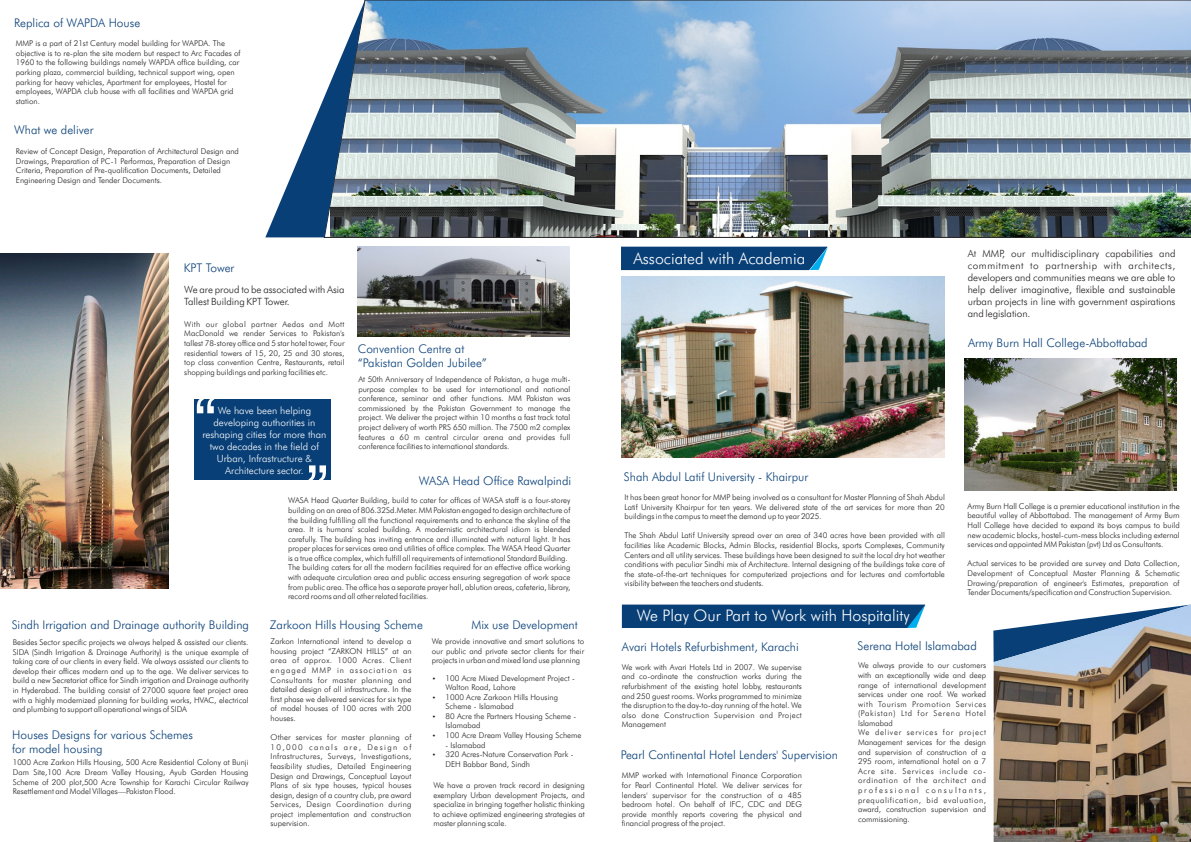
<style>
.page{position:relative;width:1191px;height:842px;background:#fff}
.page>*{position:absolute;margin:0;border:0;box-sizing:border-box;transform-origin:0 0}
.t1{font:69.2px "Arial";color:#fff}
.t2{font:300 16px "Futura BT";color:#fff}
.t3{font:300 12px/14.4px "Futura BT";color:#083f77}
.t4{font:300 10px/12px "Futura BT";color:#231f20}
.t5{font:300 10px/12px "Futura BT";color:#fff;text-align:center}
.t6{font:300 8px/9.6px "Futura BT";color:#231f20;text-align:justify}
</style>
<div class="page">
<img style="left:324px;top:0;width:867px;height:238px">
<img style="left:0;top:254px;width:169px;height:334px">
<img style="left:357px;top:246px;width:212px;height:90px">
<img style="left:621px;top:277px;width:323px;height:181px">
<img style="left:964px;top:358px;width:212px;height:133px">
<svg style="left:265px;top:0;width:100px;height:237px"></svg>
<div style="left:195px;top:399px;width:136px;height:80px;background:#083f77"></div>
<img style="left:993px;top:605px;width:198px;height:237px">
<div style="left:622px;top:605px;width:303px;height:23px;background:#083f77"></div>
<div style="left:621px;top:247px;width:206px;height:23px;background:#083f77"></div>
<h3 class="t3" style="left:14px;top:16px;width:128px">Replica of WAPDA House</h3>
<p class="t6" style="left:16px;top:39px;width:226px;text-align:left">MMP is a part of 21st Century model building for WAPDA. The objective is to re-plan the site modern but respect to Arc Facades of 1960 to the following buildings namely WAPDA office building, car parking plaza, commercial building, technical support wing, open parking for heavy vehicles, Apartment for employees, Hostel for employees, WAPDA club house with all facilities and WAPDA grid station.</p>
<h3 class="t3" style="left:14px;top:124px;width:81px">What we deliver</h3>
<p class="t6" style="left:16px;top:147px;width:224px;text-align:left">Review of Concept Design, Preparation of Architectural Design and Drawings, Preparation of PC-1 Performas, Preparation of Design Criteria, Preparation of Pre-qualification Documents, Detailed Engineering Design and Tender Documents.</p>
<h3 class="t3" style="left:184px;top:262px;width:52px">KPT Tower</h3>
<p class="t4" style="left:184px;top:284px;width:162px">We are proud to be associated with Asia<br>Tallest Building KPT Tower.</p>
<p class="t6" style="left:184px;top:320px;width:162px">With our global partner Aedas and Mott MacDonald we render Services to Pakistan's tallest 78-storey office and 5 star hotel tower, Four residential towers of 15, 20, 25 and 30 stores, top class convention Centre, Restaurants, retail shopping buildings and parking facilities etc.</p>
<h1 class="t1" style="left:194px;top:397px;width:25px">“</h1>
<p class="t5" style="left:202px;top:405px;width:126px">We have been helping developing authorities in reshaping cities for more than two decades in the field of<br>Urban, Infrastructure &amp;<br>Architecture sector.</p>
<h1 class="t1" style="left:329px;top:482px;width:25px;rotate:-180deg">“</h1>
<h3 class="t3" style="left:358px;top:342px;width:131px">Convention Centre at “Pakistan Golden Jubilee”</h3>
<p class="t6" style="left:358px;top:375px;width:214px">At 50th Anniversary of Independence of Pakistan, a huge multi&shy;purpose complex to be used for international and national conference, seminar and other functions. MM Pakistan was commissioned by the Pakistan Government to manage the project. We deliver the project within 10 months a fast track total project delivery of worth PRS 650 million. The 7500 m2 complex features a 60 m central circular arena and provides full conference facilities to international standards.</p>
<h3 class="t3" style="left:419px;top:474px;width:154px">WASA Head Office Rawalpindi</h3>
<h3 class="t3" style="left:12px;top:618px;width:239px">Sindh Irrigation and Drainage authority Building</h3>
<p class="t6" style="left:13px;top:638px;width:237px">Besides Sector specific projects we always helped &amp; assisted our clients.<br>SIDA (Sindh Irrigation &amp; Drainage Authority) is the unique example of taking care of our clients in every field. We always assisted our clients to develop their offices modern and up to the age. We deliver services to build a new Secretariat office for Sindh irrigation and Drainage authority in Hyderabad. The building consist of 27000 square feet project area with a highly modernized planning for building works, HVAC, electrical and plumbing to support all operational wings of SIDA</p>
<h3 class="t3" style="left:12px;top:728px;width:182px">Houses Designs for various Schemes for model housing</h3>
<p class="t6" style="left:13px;top:758px;width:237px">1000 Acre Zarkon Hills Housing, 500 Acre Residential Colony at Bunji Dam Site,100 Acre Dream Valley Housing, Ayub Garden Housing Scheme of 200 plot,500 Acre Township for Karachi Circular Railway Resettlement and Model Villages—Pakistan Flood.</p>
<p class="t6" style="left:288px;top:496px;width:284px;text-align:left">WASA Head Quarter Building, build to cater for offices of WASA staff is a four-storey building on an area of 806.32Sd.Meter. MM Pakistan engaged to design architecture of the building fulfilling all the functional requirements and to enhance the skyline of the area. It is humans' scaled building. A modernistic architectural idiom is blended carefully. The building has inviting entrance and illuminated with natural light. It has proper places for services area and utilities of office complex. The WASA Head Quarter is a true office complex, which fulfill all requirements of international Standard Building.<br>The building caters for all the modern facilities required for an effective office working with adequate circulation area and public access ensuring segregation of work space from public area. The office has a separate prayer hall, ablution areas, cafeteria, library, record rooms and all other related facilities.</p>
<h3 class="t3" style="left:270px;top:618px;width:154px">Zarkoon Hills Housing Scheme</h3>
<p class="t6" style="left:270px;top:637px;width:142px">Zarkon International intend to develop a housing project “ZARKON HILLS” at an area of approx. 1000 Acres. Client engaged MMP in association as Consultants for master planning and detailed design of all infrastructure. In the first phase we delivered services for six type of model houses of 100 acres with 200 houses.</p>
<p class="t6" style="left:270px;top:733px;width:142px">Other services for master planning of 10,000 canals are, Design of Infrastructures, Surveys, Investigations, feasibility studies, Detailed Engineering Design and Drawings, Conceptual Layout Plans of six type houses, typical houses design, design of a country club, pre award Services, Design Coordination during project implementation and construction supervision.</p>
<h3 class="t3" style="left:471px;top:618px;width:108px">Mix use Development</h3>
<p class="t6" style="left:432px;top:637px;width:154px">We provide innovative and smart solutions to our public and private sector clients for their projects in urban and mixed land use planning</p>
<p class="t6" style="left:445px;top:674px;width:137px;text-align:left">100 Acre Mixed Development Project -<br>Walton Road, Lahore<br>1000 Acre Zarkoon Hills Housing<br>Scheme - Islamabad<br>80 Acre the Partners Housing Scheme -<br>Islamabad<br>100 Acre Dream Valley Housing Scheme</p>
<p class="t6" style="left:445px;top:741px;width:129px;text-align:left">- Islamabad<br>320 Acres-Nature Conservation Park -<br>DEH Babbar Band, Sindh</p>
<p class="t6" style="left:433px;top:781px;width:153px">We have a proven track record in designing exemplary Urban development Projects, and specialize in bringing together holistic thinking to achieve optimized engineering strategies at master planning scale.</p>
<h2 class="t2" style="left:633px;top:252px;width:173px">Associated with Academia</h2>
<p class="t4" style="left:967px;top:249px;width:209px;text-align:justify">At MMP, our multidisciplinary capabilities and commitment to partnership with architects, developers and communities means we are able to help deliver imaginative, flexible and sustainable urban projects in line with government aspirations and legislation.</p>
<h3 class="t3" style="left:968px;top:337px;width:181px">Army Burn Hall College-Abbottabad</h3>
<h3 class="t3" style="left:624px;top:471px;width:186px">Shah Abdul Latif University - Khairpur</h3>
<p class="t6" style="left:624px;top:493px;width:322px">It has been great honor for MMP being involved as a consultant for Master Planning of Shah Abdul Latif University Khairpur for ten years. We delivered state of the art services for more than 20 buildings in the campus to meet the demand up to year 2025.</p>
<p class="t6" style="left:624px;top:531px;width:322px">The Shah Abdul Latif University spread over an area of 340 acres have been provided with all facilities like Academic Blocks, Admin Blocks, residential Blocks, sports Complexes, Community Centers and all utility services. These buildings have been designed to suit the local dry hot weather conditions with peculiar Sindhi mix of Architecture. Internal designing of the buildings take care of the state-of-the-art techniques for computerized projections and for lectures and comfortable visibility between the teachers and students.</p>
<h2 class="t2" style="left:636px;top:608px;width:274px">We Play Our Part to Work with Hospitality</h2>
<p class="t6" style="left:967px;top:502px;width:214px">Army Burn Hall College is a premier educational institution in the beautiful valley of Abbottabad. The management of Army Burn Hall College have decided to expand its boys campus to build new academic blocks, hostel-cum-mess blocks including external services and appointed MM Pakistan (pvt) Ltd as Consultants.</p>
<p class="t6" style="left:967px;top:559px;width:214px">Actual services to be provided are survey and Data Collection, Development of Conceptual Master Planning &amp; Schematic Drawing/preparation of engineer's Estimates, preparation of Tender Documents/specification and Construction Supervision.</p>
<h3 class="t3" style="left:622px;top:640px;width:178px">Avari Hotels Refurbishment, Karachi</h3>
<p class="t6" style="left:622px;top:663px;width:182px">We work with Avari Hotels Ltd in 2007. We supervise and co-ordinate the construction works during the refurbishment of the existing hotel lobby, restaurants and 250 guest rooms. Works programmed to minimize the disruption to the day-to-day running of the hotel. We also done Construction Supervision and Project Management</p>
<h3 class="t3" style="left:621px;top:749px;width:219px">Pearl Continental Hotel Lenders' Supervision</h3>
<p class="t6" style="left:622px;top:771px;width:182px">MMP worked with International Finance Corporation for Pearl Continental Hotel. We deliver services for lenders' supervisor for the construction of a 485 bedroom hotel. On behalf of IFC, CDC and DEG provide monthly reports covering the physical and financial progress of the project.</p>
<h3 class="t3" style="left:857px;top:639px;width:121px">Serena Hotel Islamabad</h3>
<p class="t6" style="left:858px;top:661px;width:130px;text-align:left">We always provide to our customers with an exceptionally wide and deep range of international development services under one roof. We worked with Tourism Promotion Services (Pakistan) Ltd for Serena Hotel<br>Islamabad<br>We deliver services for project<br>Management services for the design and supervision of construction of a<br>295 room, international hotel on a 7<br>Acre site. Services include co&shy;ordination of the architect and professional consultants, prequalification, bid evaluation, award, construction supervision and commissioning.</p>
</div>
